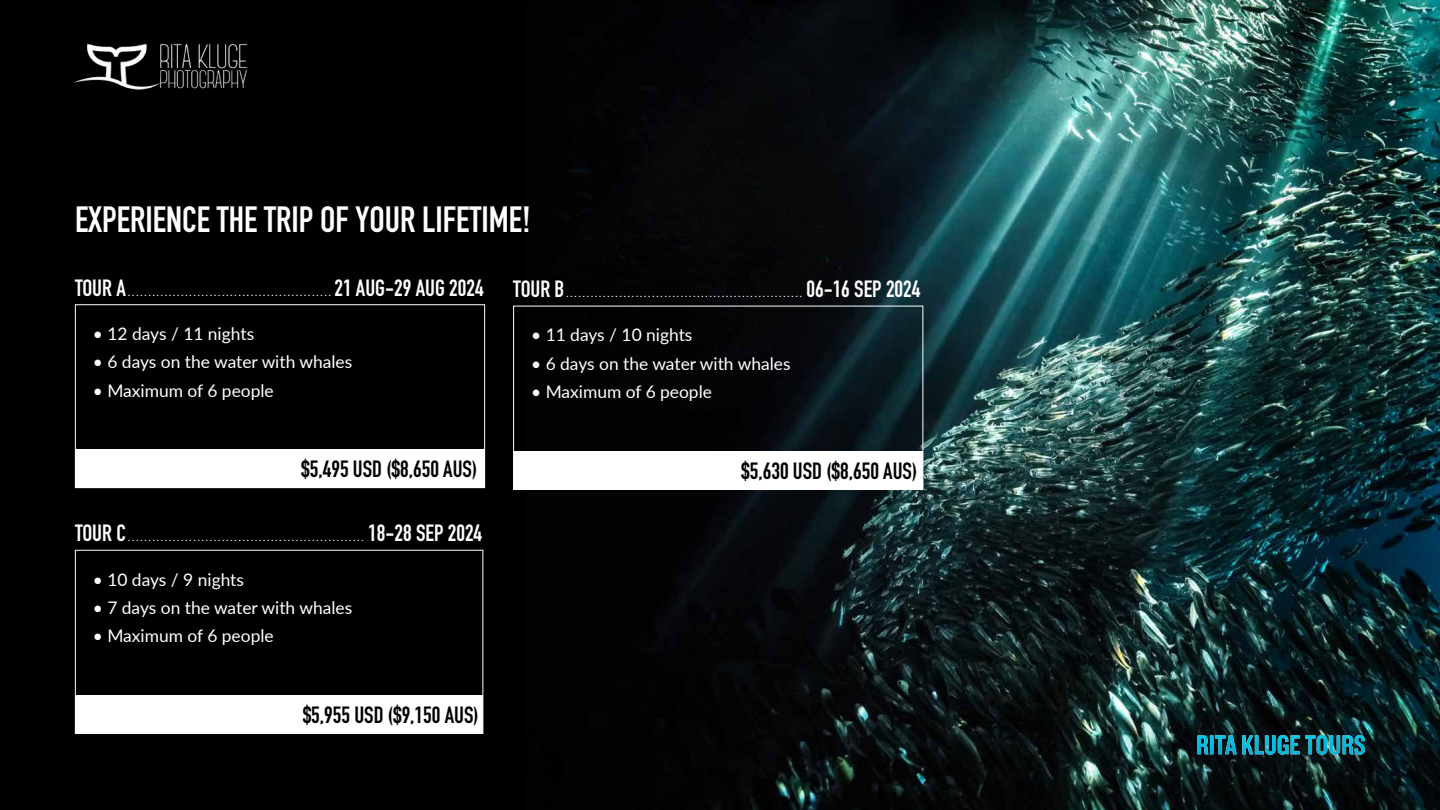
<style>
.page{position:relative;width:1440px;height:810px;background:#000}
.page>*{position:absolute;margin:0;border:0;box-sizing:border-box;transform-origin:0 0}
.t1{font:700 36px "DIN Condensed";color:#fff}
.t2{font:700 23.17px "DIN Condensed";color:#000}
.t3{font:17.4px "Lato";color:#fff}
.t4{font:700 11.18px "DIN Condensed";color:#fff}
.s1{font-size:23.17px}
</style>
<div class="page">
<img style="left:524px;top:0;width:916px;height:810px">
<img style="left:1197px;top:735px;width:168px;height:20px">
<img style="left:74px;top:43px;width:174px;height:47px">
<div style="left:75px;top:449px;width:410px;height:39px;background:#fff"></div>
<div style="left:514px;top:451px;width:409px;height:38px;background:#fff"></div>
<div style="left:75px;top:695px;width:408px;height:39px;background:#fff"></div>
<h1 class="t1" style="left:75px;top:195px;width:457px">EXPERIENCE THE TRIP OF YOUR LIFETIME!</h1>
<p class="t4" style="left:75px;top:284px;width:410px"><span class="s1">TOUR A</span>..................................................<span class="s1">21 AUG-29 AUG 2024</span></p>
<h3 class="t3" style="left:93px;top:321px;width:163px">• 12 days / 11 nights</h3>
<h3 class="t3" style="left:93px;top:350px;width:261px">• 6 days on the water with whales</h3>
<h3 class="t3" style="left:93px;top:378px;width:182px">• Maximum of 6 people</h3>
<h2 class="t2" style="left:301px;top:454px;width:177px">$5,495 USD ($8,650 AUS)</h2>
<p class="t4" style="left:75px;top:530px;width:409px"><span class="s1">TOUR C</span>.......................................................... <span class="s1">18-28 SEP 2024</span></p>
<h3 class="t3" style="left:93px;top:567px;width:153px">• 10 days / 9 nights</h3>
<h3 class="t3" style="left:93px;top:595px;width:261px">• 7 days on the water with whales</h3>
<h3 class="t3" style="left:93px;top:623px;width:182px">• Maximum of 6 people</h3>
<h2 class="t2" style="left:303px;top:699px;width:177px">$5,955 USD ($9,150 AUS)</h2>
<p class="t4" style="left:513px;top:285px;width:409px"><span class="s1">TOUR B</span>.......................................................... <span class="s1">06-16 SEP 2024</span></p>
<h3 class="t3" style="left:531px;top:323px;width:163px">• 11 days / 10 nights</h3>
<h3 class="t3" style="left:531px;top:351px;width:261px">• 6 days on the water with whales</h3>
<h3 class="t3" style="left:531px;top:379px;width:182px">• Maximum of 6 people</h3>
<h2 class="t2" style="left:741px;top:455px;width:177px">$5,630 USD ($8,650 AUS)</h2>
</div>
